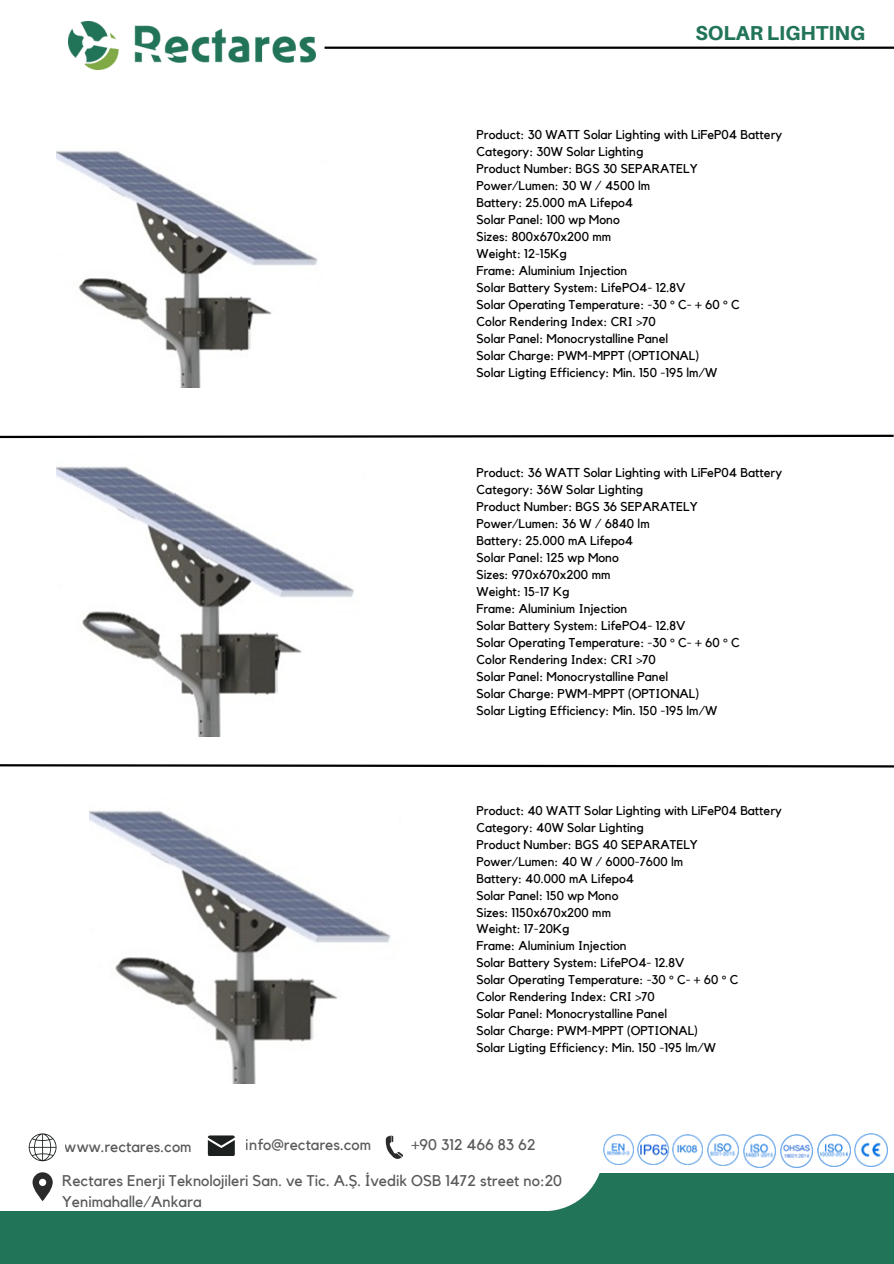
<style>
.page{position:relative;width:894px;height:1264px;background:#fff}
.page>*{position:absolute;margin:0;border:0;box-sizing:border-box;transform-origin:0 0}
.t1{font:800 20.1px "Aileron";color:#227459}
.t2{font:15.45px/21px "Kollektif";color:#000}
.t3{font:12.75px "Kollektif";color:#000}
</style>
<div class="page">
<div style="left:0;top:1173px;width:893px;height:90px;background:#227459"></div>
<div style="left:0;top:1093px;width:603px;height:118px;background:#fff"></div>
<hr style="left:324px;top:47px;width:569px;height:2px;background:#000">
<svg style="left:0;top:434px;width:893px;height:5px"></svg>
<svg style="left:0;top:764px;width:893px;height:4px"></svg>
<img style="left:603px;top:1134px;width:30px;height:30px">
<img style="left:637px;top:1134px;width:31px;height:30px">
<img style="left:672px;top:1134px;width:30px;height:30px">
<img style="left:707px;top:1134px;width:31px;height:31px">
<img style="left:743px;top:1134px;width:32px;height:33px">
<img style="left:780px;top:1134px;width:32px;height:33px">
<img style="left:817px;top:1134px;width:32px;height:32px">
<img style="left:854px;top:1133px;width:33px;height:33px">
<img style="left:89px;top:810px;width:302px;height:273px">
<img style="left:56px;top:151px;width:262px;height:236px">
<img style="left:56px;top:466px;width:298px;height:270px">
<svg style="left:29px;top:1133px;width:27px;height:28px"></svg>
<svg style="left:208px;top:1135px;width:27px;height:20px"></svg>
<svg style="left:385px;top:1135px;width:18px;height:24px"></svg>
<svg style="left:33px;top:1172px;width:20px;height:29px"></svg>
<img style="left:69px;top:22px;width:246px;height:47px">
<p class="t1" style="left:695px;top:21px;width:171px">SOLAR LIGHTING</p>
<p class="t3" style="left:476px;top:128px;width:307px">Product: 30 WATT Solar Lighting with LiFeP04 Battery</p>
<p class="t3" style="left:476px;top:145px;width:168px">Category: 30W Solar Lighting</p>
<p class="t3" style="left:476px;top:162px;width:223px">Product Number: BGS 30 SEPARATELY</p>
<p class="t3" style="left:476px;top:179px;width:175px">Power/Lumen: 30 W / 4500 lm</p>
<p class="t3" style="left:476px;top:196px;width:158px">Battery: 25.000 mA Lifepo4</p>
<p class="t3" style="left:476px;top:213px;width:145px">Solar Panel: 100 wp Mono</p>
<p class="t3" style="left:476px;top:230px;width:136px">Sizes: 800x670x200 mm</p>
<p class="t3" style="left:476px;top:247px;width:92px">Weight: 12-15Kg</p>
<p class="t3" style="left:476px;top:264px;width:152px">Frame: Aluminium Injection</p>
<p class="t3" style="left:476px;top:281px;width:210px">Solar Battery System: LifePO4- 12.8V</p>
<p class="t3" style="left:476px;top:298px;width:265px">Solar Operating Temperature: -30 ° C- + 60 ° C</p>
<p class="t3" style="left:476px;top:315px;width:181px">Color Rendering Index: CRI &gt;70</p>
<p class="t3" style="left:476px;top:332px;width:193px">Solar Panel: Monocrystalline Panel</p>
<p class="t3" style="left:476px;top:349px;width:224px">Solar Charge: PWM-MPPT (OPTIONAL)</p>
<p class="t3" style="left:476px;top:366px;width:242px">Solar Ligting Efficiency: Min. 150 -195 lm/W</p>
<p class="t3" style="left:476px;top:466px;width:307px">Product: 36 WATT Solar Lighting with LiFeP04 Battery</p>
<p class="t3" style="left:476px;top:483px;width:168px">Category: 36W Solar Lighting</p>
<p class="t3" style="left:476px;top:500px;width:222px">Product Number: BGS 36 SEPARATELY</p>
<p class="t3" style="left:476px;top:517px;width:175px">Power/Lumen: 36 W / 6840 lm</p>
<p class="t3" style="left:476px;top:534px;width:158px">Battery: 25.000 mA Lifepo4</p>
<p class="t3" style="left:476px;top:551px;width:144px">Solar Panel: 125 wp Mono</p>
<p class="t3" style="left:476px;top:568px;width:135px">Sizes: 970x670x200 mm</p>
<p class="t3" style="left:476px;top:585px;width:94px">Weight: 15-17 Kg</p>
<p class="t3" style="left:476px;top:602px;width:152px">Frame: Aluminium Injection</p>
<p class="t3" style="left:476px;top:619px;width:210px">Solar Battery System: LifePO4- 12.8V</p>
<p class="t3" style="left:476px;top:636px;width:265px">Solar Operating Temperature: -30 ° C- + 60 ° C</p>
<p class="t3" style="left:476px;top:653px;width:181px">Color Rendering Index: CRI &gt;70</p>
<p class="t3" style="left:476px;top:670px;width:193px">Solar Panel: Monocrystalline Panel</p>
<p class="t3" style="left:476px;top:687px;width:224px">Solar Charge: PWM-MPPT (OPTIONAL)</p>
<h2 class="t3" style="left:476px;top:704px;width:242px">Solar Ligting Efficiency: Min. 150 -195 lm/W</h2>
<p class="t3" style="left:476px;top:804px;width:307px">Product: 40 WATT Solar Lighting with LiFeP04 Battery</p>
<p class="t3" style="left:476px;top:821px;width:169px">Category: 40W Solar Lighting</p>
<p class="t3" style="left:476px;top:838px;width:223px">Product Number: BGS 40 SEPARATELY</p>
<p class="t3" style="left:476px;top:855px;width:208px">Power/Lumen: 40 W / 6000-7600 lm</p>
<p class="t3" style="left:476px;top:872px;width:159px">Battery: 40.000 mA Lifepo4</p>
<p class="t3" style="left:476px;top:889px;width:143px">Solar Panel: 150 wp Mono</p>
<p class="t3" style="left:476px;top:906px;width:136px">Sizes: 1150x670x200 mm</p>
<p class="t3" style="left:476px;top:923px;width:94px">Weight: 17-20Kg</p>
<p class="t3" style="left:476px;top:940px;width:151px">Frame: Aluminium Injection</p>
<p class="t3" style="left:476px;top:956px;width:209px">Solar Battery System: LifePO4- 12.8V</p>
<p class="t3" style="left:476px;top:973px;width:263px">Solar Operating Temperature: -30 ° C- + 60 ° C</p>
<p class="t3" style="left:476px;top:990px;width:180px">Color Rendering Index: CRI &gt;70</p>
<p class="t3" style="left:476px;top:1007px;width:192px">Solar Panel: Monocrystalline Panel</p>
<p class="t3" style="left:476px;top:1024px;width:223px">Solar Charge: PWM-MPPT (OPTIONAL)</p>
<p class="t3" style="left:476px;top:1041px;width:241px">Solar Ligting Efficiency: Min. 150 -195 lm/W</p>
<p class="t2" style="left:65px;top:1136px;width:128px">www.rectares.com</p>
<p class="t2" style="left:246px;top:1134px;width:127px">info@rectares.com</p>
<p class="t2" style="left:62px;top:1170px;width:501px">Rectares Enerji Teknolojileri San. ve Tic. A.Ş. İvedik OSB 1472 street no:20<br>Yenimahalle/Ankara</p>
<p class="t2" style="left:411px;top:1134px;width:125px">+90 312 466 83 62</p>
</div>
